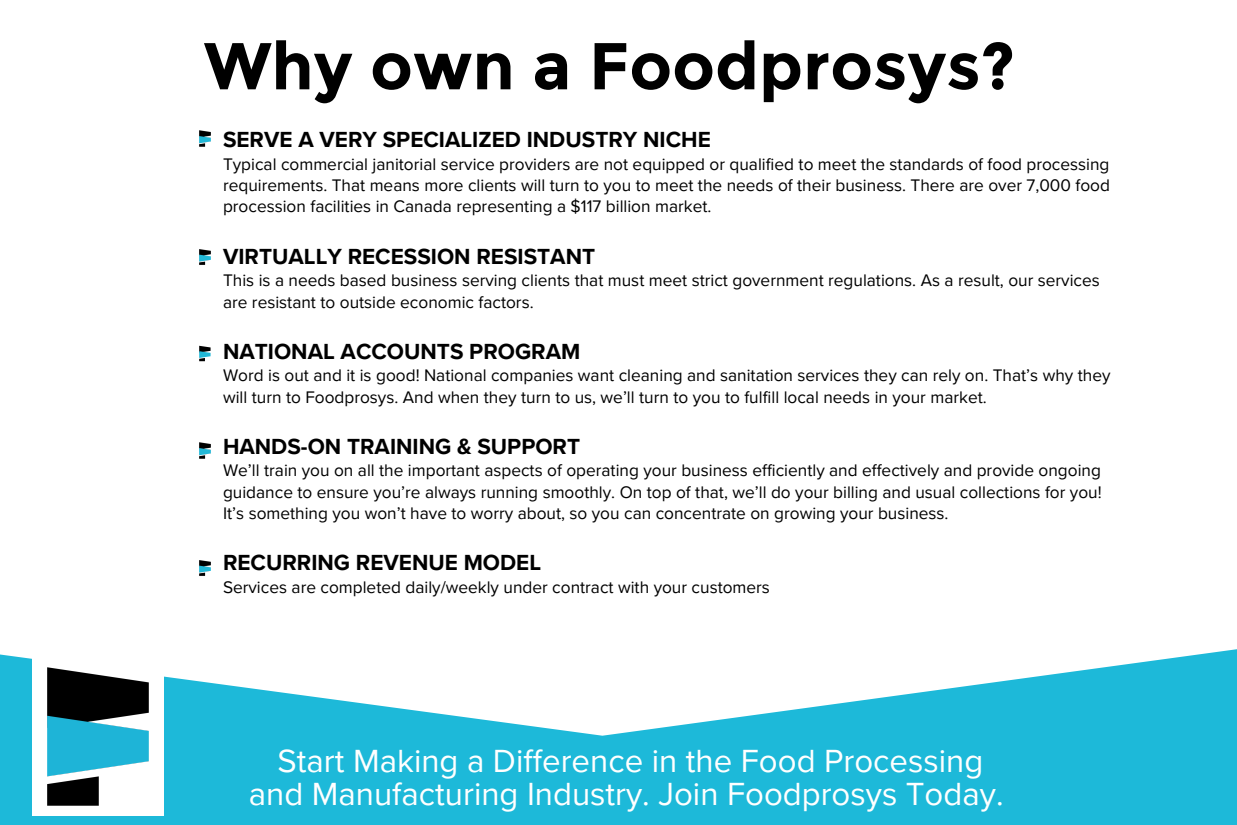
<style>
.page{position:relative;width:1237px;height:825px;background:#fff}
.page>*{position:absolute;margin:0;border:0;box-sizing:border-box;transform-origin:0 0}
.t1{font:700 66.07px "Montserrat";color:#000}
.t2{font:33px/33.2px "Proxima Nova";color:#fff;text-align:center}
.t3{font:700 22.5px "Proxima Nova";color:#000}
.t4{font:17.25px/21.4px "Proxima Nova";color:#000;text-align:justify}
</style>
<div class="page">
<svg style="left:0;top:649px;width:1237px;height:176px;fill:#1db9d9"></svg>
<svg style="left:199px;top:346px;width:12px;height:15px"></svg>
<img style="left:199px;top:130px;width:12px;height:17px">
<img style="left:199px;top:249px;width:12px;height:16px">
<img style="left:199px;top:442px;width:12px;height:17px">
<div style="left:32px;top:656px;width:131px;height:160px;background:#fff"></div>
<img style="left:47px;top:667px;width:102px;height:139px">
<img style="left:199px;top:560px;width:12px;height:16px">
<h1 class="t1" style="left:204px;top:25px;width:813px">Why own a Foodprosys?</h1>
<p class="t3" style="left:223px;top:126px;width:489px">SERVE A VERY SPECIALIZED INDUSTRY NICHE</p>
<p class="t4" style="left:223px;top:154px;width:888px">Typical commercial janitorial service providers are not equipped or qualified to meet the standards of food processing requirements. That means more clients will turn to you to meet the needs of their business. There are over 7,000 food procession facilities in Canada representing a $117 billion market.</p>
<p class="t3" style="left:223px;top:243px;width:374px">VIRTUALLY RECESSION RESISTANT</p>
<p class="t4" style="left:223px;top:270px;width:878px">This is a needs based business serving clients that must meet strict government regulations. As a result, our services are resistant to outside economic factors.</p>
<p class="t3" style="left:223px;top:338px;width:359px">NATIONAL ACCOUNTS PROGRAM</p>
<p class="t4" style="left:223px;top:365px;width:889px">Word is out and it is good! National companies want cleaning and sanitation services they can rely on. That’s why they will turn to Foodprosys. And when they turn to us, we’ll turn to you to fulfill local needs in your market.</p>
<p class="t3" style="left:223px;top:433px;width:359px">HANDS-ON TRAINING &amp; SUPPORT</p>
<p class="t4" style="left:223px;top:460px;width:880px">We’ll train you on all the important aspects of operating your business efficiently and effectively and provide ongoing guidance to ensure you’re always running smoothly. On top of that, we’ll do your billing and usual collections for you!<br>It’s something you won’t have to worry about, so you can concentrate on growing your business.</p>
<p class="t3" style="left:223px;top:549px;width:320px">RECURRING REVENUE MODEL</p>
<p class="t4" style="left:223px;top:577px;width:548px">Services are completed daily/weekly under contract with your customers</p>
<p class="t2" style="left:249px;top:744px;width:756px">Start Making a Difference in the Food Processing and Manufacturing Industry. Join Foodprosys Today.</p>
</div>
